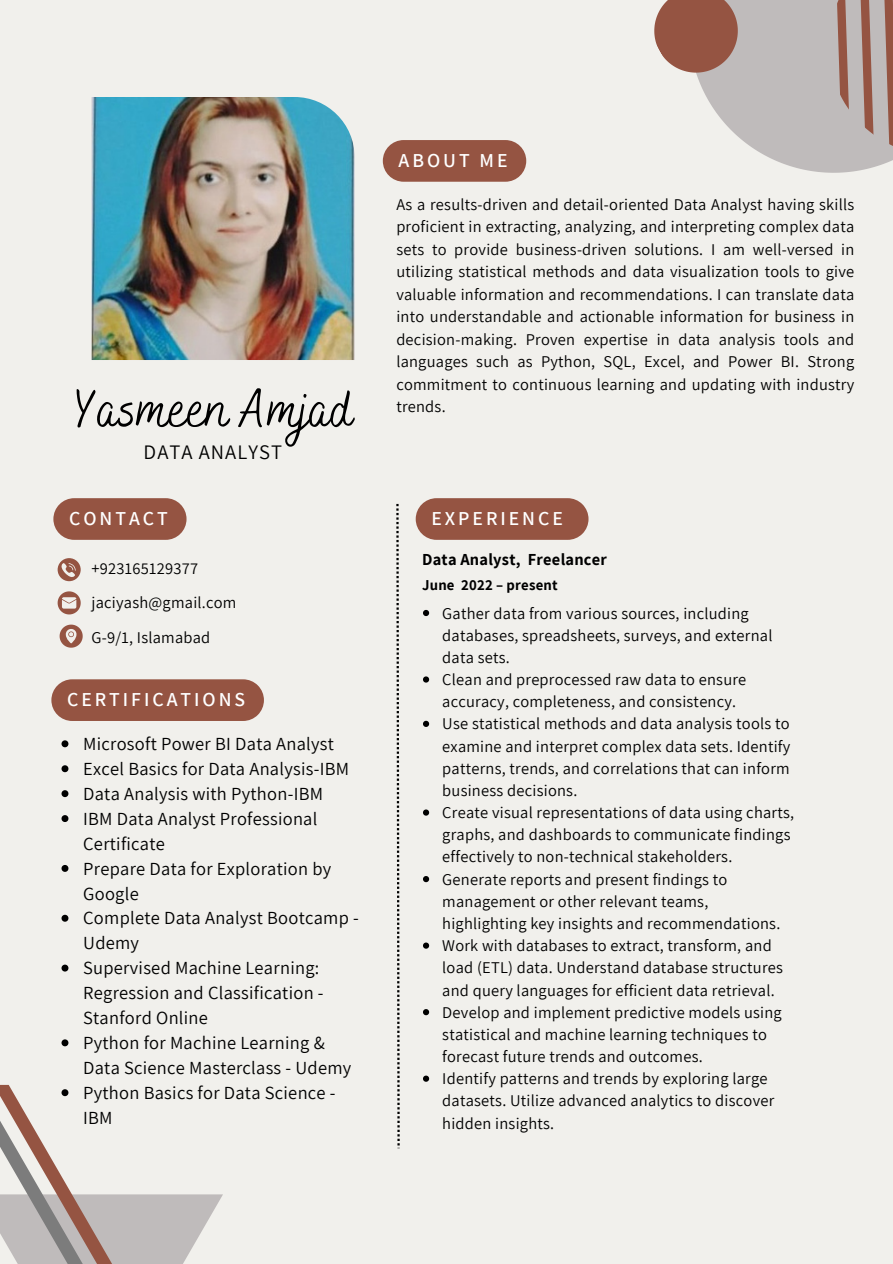
<style>
.page{position:relative;width:893px;height:1264px;background:#fff}
.page>*{position:absolute;margin:0;border:0;box-sizing:border-box;transform-origin:0 0}
.t1{font:54px "Bakerie Smooth";color:#000}
.t2{font:20.55px "Assistant";letter-spacing:.05em;color:#000}
.t3{font:600 19.65px "Assistant";letter-spacing:.15em;color:#fff}
.t4{font:18.45px/24.9px "Assistant";letter-spacing:.015em;color:#000}
.t5{font:16.35px/22.2px "Assistant";letter-spacing:.015em;color:#000}
.t6{font:700 16.35px "Assistant";letter-spacing:.015em;color:#000}
.t7{font:700 14.7px "Assistant";letter-spacing:.015em;color:#000}
</style>
<div class="page">
<div style="left:0;top:0;width:892px;height:1263px;background:#f1f0ec"></div>
<img style="left:91px;top:97px;width:263px;height:263px">
<svg style="left:58px;top:591px;width:23px;height:23px"></svg>
<svg style="left:60px;top:624px;width:23px;height:23px"></svg>
<svg style="left:58px;top:558px;width:23px;height:23px"></svg>
<svg style="left:396px;top:504px;width:3px;height:644px"></svg>
<svg style="left:702px;top:0;width:190px;height:173px;fill:#bfbbbb"></svg>
<svg style="left:882px;top:0;width:10px;height:156px;background:#aa8981"></svg>
<svg style="left:859px;top:0;width:17px;height:156px;background:#ad9088"></svg>
<svg style="left:828px;top:0;width:25px;height:156px;background:#b5a4a0"></svg>
<svg style="left:654px;top:0;width:98px;height:88px;background:#ad867b"></svg>
<div style="left:383px;top:140px;width:143px;height:42px;background:#955442;border-radius:21px"></div>
<svg style="left:423px;top:610px;width:6px;height:6px"></svg>
<svg style="left:423px;top:676px;width:6px;height:6px"></svg>
<svg style="left:423px;top:720px;width:6px;height:7px"></svg>
<svg style="left:423px;top:809px;width:6px;height:6px"></svg>
<svg style="left:423px;top:876px;width:6px;height:6px"></svg>
<svg style="left:423px;top:942px;width:6px;height:6px"></svg>
<svg style="left:423px;top:1009px;width:6px;height:6px"></svg>
<svg style="left:423px;top:1075px;width:6px;height:6px"></svg>
<svg style="left:415px;top:498px;width:173px;height:42px;background:#9a5d4c"></svg>
<div style="left:53px;top:498px;width:133px;height:42px;background:#955442;border-radius:21px"></div>
<svg style="left:51px;top:679px;width:213px;height:42px;background:#995c4a"></svg>
<svg style="left:61px;top:740px;width:7px;height:7px"></svg>
<svg style="left:61px;top:765px;width:7px;height:7px"></svg>
<svg style="left:61px;top:790px;width:7px;height:7px"></svg>
<svg style="left:61px;top:815px;width:7px;height:7px"></svg>
<svg style="left:61px;top:865px;width:7px;height:6px"></svg>
<svg style="left:61px;top:914px;width:7px;height:7px"></svg>
<svg style="left:61px;top:964px;width:7px;height:7px"></svg>
<svg style="left:61px;top:1039px;width:7px;height:7px"></svg>
<svg style="left:0;top:1084px;width:222px;height:179px"></svg>
<h3 class="t1" style="left:72px;top:377px;width:282px">Yasmeen Amjad</h3>
<p class="t2" style="left:144px;top:438px;width:140px">DATA ANALYST</p>
<p class="t3" style="left:69px;top:505px;width:100px">CONTACT</p>
<p class="t5" style="left:91px;top:556px;width:108px">+923165129377</p>
<p class="t5" style="left:91px;top:591px;width:146px">jaciyash@gmail.com</p>
<p class="t5" style="left:91px;top:625px;width:120px">G-9/1, Islamabad</p>
<p class="t3" style="left:67px;top:686px;width:179px">CERTIFICATIONS</p>
<p class="t4" style="left:83px;top:730px;width:252px">Microsoft Power BI Data Analyst</p>
<p class="t4" style="left:83px;top:755px;width:267px">Excel Basics for Data Analysis-IBM</p>
<p class="t4" style="left:83px;top:780px;width:241px">Data Analysis with Python-IBM</p>
<h2 class="t4" style="left:83px;top:805px;width:236px">IBM Data Analyst Professional<br>Certificate</h2>
<h5 class="t4" style="left:83px;top:855px;width:250px">Prepare Data for Exploration by<br>Google</h5>
<h5 class="t4" style="left:83px;top:905px;width:277px">Complete Data Analyst Bootcamp -<br>Udemy</h5>
<p class="t4" style="left:83px;top:955px;width:242px">Supervised Machine Learning:<br>Regression and Classification -<br>Stanford Online</p>
<p class="t4" style="left:83px;top:1029px;width:270px">Python for Machine Learning &amp;<br>Data Science Masterclass - Udemy</p>
<p class="t4" style="left:83px;top:1079px;width:254px">Python Basics for Data Science -<br>IBM</p>
<h2 class="t3" style="left:398px;top:147px;width:110px">ABOUT ME</h2>
<h1 class="t5" style="left:396px;top:192px;width:459px;text-align:justify">As a results-driven and detail-oriented Data Analyst having skills proficient in extracting, analyzing, and interpreting complex data sets to provide business-driven solutions. I am well-versed in utilizing statistical methods and data visualization tools to give valuable information and recommendations. I can translate data into understandable and actionable information for business in decision-making. Proven expertise in data analysis tools and languages such as Python, SQL, Excel, and Power BI. Strong commitment to continuous learning and updating with industry trends.</h1>
<h2 class="t3" style="left:431px;top:505px;width:133px">EXPERIENCE</h2>
<p class="t6" style="left:422px;top:548px;width:186px">Data Analyst, Freelancer</p>
<p class="t7" style="left:422px;top:575px;width:137px">June 2022 – present</p>
<p class="t5" style="left:442px;top:601px;width:331px">Gather data from various sources, including databases, spreadsheets, surveys, and external data sets.</p>
<h2 class="t5" style="left:442px;top:668px;width:305px">Clean and preprocessed raw data to ensure accuracy, completeness, and consistency.</h2>
<p class="t5" style="left:442px;top:712px;width:349px;text-align:justify">Use statistical methods and data analysis tools to examine and interpret complex data sets. Identify patterns, trends, and correlations that can inform business decisions.</p>
<p class="t5" style="left:442px;top:801px;width:353px">Create visual representations of data using charts, graphs, and dashboards to communicate findings effectively to non-technical stakeholders.</p>
<p class="t5" style="left:442px;top:867px;width:339px">Generate reports and present findings to management or other relevant teams, highlighting key insights and recommendations.</p>
<p class="t5" style="left:442px;top:934px;width:342px">Work with databases to extract, transform, and load (ETL) data. Understand database structures and query languages for efficient data retrieval.</p>
<p class="t5" style="left:442px;top:1000px;width:341px">Develop and implement predictive models using statistical and machine learning techniques to forecast future trends and outcomes.</p>
<p class="t5" style="left:442px;top:1067px;width:333px">Identify patterns and trends by exploring large datasets. Utilize advanced analytics to discover hidden insights.</p>
</div>
